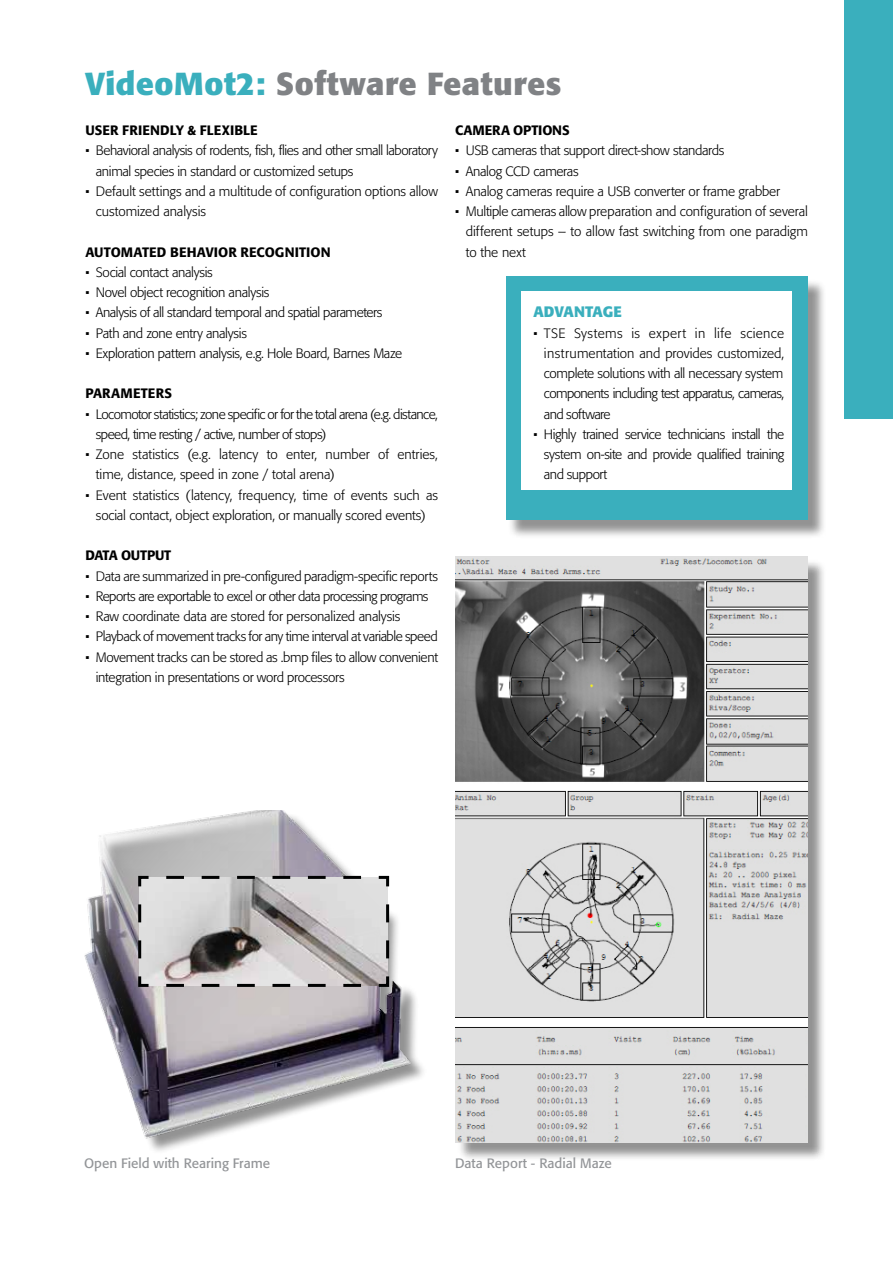
<style>
.page{position:relative;width:893px;height:1263px;background:#fff}
.page>*{position:absolute;margin:0;border:0;box-sizing:border-box;transform-origin:0 0}
.t1{font:700 31.5px "Formata";letter-spacing:.02em;color:#808285}
.t2{font:700 15px "Formata";color:#3aafbd}
.t3{font:300 13.5px/20.2px "Formata";letter-spacing:-.02em;color:#000}
.t4{font:300 13.5px/20.2px "Formata";letter-spacing:-.045em;color:#000}
.t5{font:500 13.5px "Formata";letter-spacing:.005em;color:#000}
.t6{font:13.5px "Formata";color:#939598}
.s1{color:#3aafbd}
</style>
<div class="page">
<div style="left:844px;top:0;width:49px;height:418px;background:#3aafbd"></div>
<div style="left:457px;top:559px;width:370px;height:602px;background:#000;opacity:.43"></div>
<img style="left:455px;top:556px;width:353px;height:586px">
<div style="left:508px;top:279px;width:318px;height:260px;background:#000;opacity:.43"></div>
<div style="left:506px;top:277px;width:302px;height:243px;background:#3aafbd"></div>
<div style="left:521px;top:291px;width:270px;height:198px;background:#fff"></div>
<img style="left:84px;top:810px;width:333px;height:332px">
<svg style="left:137px;top:874px;width:254px;height:114px;background:#b7b5b5"></svg>
<h1 class="t1" style="left:85px;top:64px;width:478px"><span class="s1">VideoMot2:</span> Software Features</h1>
<p class="t5" style="left:455px;top:122px;width:116px">CAMERA OPTIONS</p>
<p class="t3" style="left:455px;top:141px;width:271px">• USB cameras that support direct-show standards</p>
<p class="t3" style="left:455px;top:161px;width:125px">• Analog CCD cameras</p>
<p class="t3" style="left:455px;top:181px;width:326px">• Analog cameras require a USB converter or frame grabber</p>
<p class="t3" style="left:466px;top:201px;width:344px;text-align:justify;text-indent:-11px">• Multiple cameras allow preparation and configuration of several different setups – to allow fast switching from one paradigm to the next</p>
<p class="t5" style="left:85px;top:122px;width:174px">USER FRIENDLY &amp; FLEXIBLE</p>
<p class="t3" style="left:96px;top:141px;width:344px;text-indent:-11px">• Behavioral analysis of rodents, fish, flies and other small laboratory animal species in standard or customized setups</p>
<p class="t3" style="left:96px;top:181px;width:344px;text-indent:-11px">• Default settings and a multitude of configuration options allow customized analysis</p>
<p class="t5" style="left:85px;top:243px;width:247px">AUTOMATED BEHAVIOR RECOGNITION</p>
<p class="t3" style="left:85px;top:262px;width:129px">• Social contact analysis</p>
<p class="t3" style="left:85px;top:282px;width:186px">• Novel object recognition analysis</p>
<p class="t3" style="left:85px;top:303px;width:299px">• Analysis of all standard temporal and spatial parameters</p>
<p class="t3" style="left:85px;top:323px;width:163px">• Path and zone entry analysis</p>
<p class="t3" style="left:85px;top:343px;width:318px">• Exploration pattern analysis, e.g. Hole Board, Barnes Maze</p>
<p class="t5" style="left:85px;top:385px;width:88px">PARAMETERS</p>
<p class="t4" style="left:96px;top:404px;width:344px;text-indent:-11px">• Locomotor statistics; zone specific or for the total arena (e.g. distance, speed, time resting / active, number of stops)</p>
<p class="t3" style="left:96px;top:444px;width:344px;text-indent:-11px">• Zone statistics (e.g. latency to enter, number of entries, time, distance, speed in zone / total arena)</p>
<p class="t3" style="left:85px;top:485px;width:354px;text-align:center">• Event statistics (latency, frequency, time of events such as social contact, object exploration, or manually scored events)</p>
<p class="t5" style="left:85px;top:547px;width:87px">DATA OUTPUT</p>
<p class="t3" style="left:85px;top:566px;width:354px">• Data are summarized in pre-configured paradigm-specific reports</p>
<p class="t4" style="left:85px;top:586px;width:345px">• Reports are exportable to excel or other data processing programs</p>
<p class="t3" style="left:85px;top:606px;width:317px">• Raw coordinate data are stored for personalized analysis</p>
<p class="t3" style="left:85px;top:627px;width:354px">• Playback of movement tracks for any time interval at variable speed</p>
<p class="t3" style="left:96px;top:647px;width:344px;text-indent:-11px">• Movement tracks can be stored as .bmp files to allow convenient integration in presentations or word processors</p>
<p class="t2" style="left:533px;top:303px;width:90px">ADVANTAGE</p>
<p class="t3" style="left:544px;top:323px;width:242px;text-align:justify;text-indent:-11px">• TSE Systems is expert in life science instrumentation and provides customized, complete solutions with all necessary system components including test apparatus, cameras, and software</p>
<p class="t3" style="left:544px;top:424px;width:242px;text-align:justify;text-indent:-11px">• Highly trained service technicians install the system on-site and provide qualified training and support</p>
<p class="t6" style="left:84px;top:1155px;width:187px">Open Field with Rearing Frame</p>
<p class="t6" style="left:455px;top:1155px;width:158px">Data Report - Radial Maze</p>
</div>
